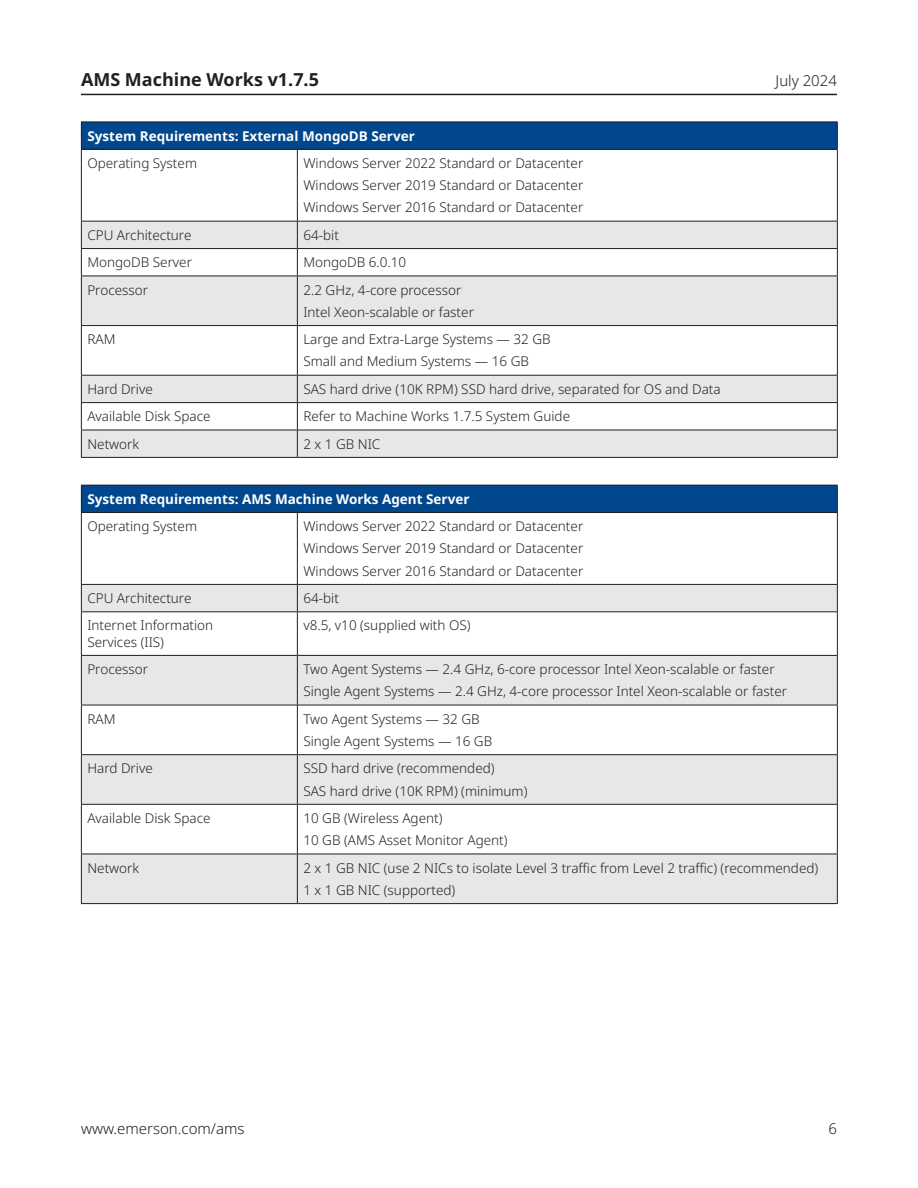
<style>
.page{position:relative;width:918px;height:1188px;background:#fff}
.page>*{position:absolute;margin:0;border:0;box-sizing:border-box;transform-origin:0 0}
.t1{font:700 18px "Noto Sans";color:#231f20}
.t2{font:300 15px "Noto Sans";color:#231f20}
.Table_Text{font:300 13.5px/16.2px "Noto Sans";color:#231f20}
.Table_Header_-_White{font:700 13.5px "Noto Sans";color:#fff}
</style>
<div class="page">
<hr style="left:81px;top:94px;width:756px;height:1px;background:#231f20">
<div style="left:81px;top:122px;width:756px;height:27px;background:#01478d"></div>
<svg style="left:82px;top:222px;width:755px;height:235px;fill:#e6e7e9"></svg>
<hr style="left:81px;top:122px;width:216px;height:1px;background:#231f20">
<svg style="left:81px;top:122px;width:1px;height:27px"></svg>
<hr style="left:297px;top:122px;width:541px;height:1px;background:#231f20">
<svg style="left:837px;top:122px;width:1px;height:27px"></svg>
<hr style="left:81px;top:149px;width:216px;height:1px;background:#231f20">
<hr style="left:81px;top:150px;width:1px;height:71px;background:#231f20">
<hr style="left:297px;top:149px;width:541px;height:1px;background:#231f20">
<hr style="left:297px;top:150px;width:1px;height:71px;background:#231f20">
<hr style="left:837px;top:150px;width:1px;height:71px;background:#231f20">
<hr style="left:81px;top:221px;width:216px;height:1px;background:#231f20">
<hr style="left:297px;top:221px;width:541px;height:1px;background:#231f20">
<hr style="left:81px;top:248px;width:216px;height:1px;background:#231f20">
<svg style="left:81px;top:222px;width:1px;height:54px"></svg>
<hr style="left:297px;top:248px;width:541px;height:1px;background:#231f20">
<svg style="left:297px;top:222px;width:1px;height:54px"></svg>
<svg style="left:837px;top:222px;width:1px;height:54px"></svg>
<hr style="left:81px;top:276px;width:216px;height:1px;background:#231f20">
<hr style="left:81px;top:276px;width:1px;height:49px;background:#231f20">
<hr style="left:297px;top:276px;width:541px;height:1px;background:#231f20">
<hr style="left:297px;top:276px;width:1px;height:49px;background:#231f20">
<hr style="left:837px;top:276px;width:1px;height:49px;background:#231f20">
<hr style="left:81px;top:325px;width:216px;height:1px;background:#231f20">
<hr style="left:81px;top:326px;width:1px;height:49px;background:#231f20">
<hr style="left:297px;top:325px;width:541px;height:1px;background:#231f20">
<hr style="left:297px;top:326px;width:1px;height:49px;background:#231f20">
<hr style="left:837px;top:326px;width:1px;height:49px;background:#231f20">
<hr style="left:81px;top:375px;width:216px;height:1px;background:#231f20">
<hr style="left:297px;top:375px;width:541px;height:1px;background:#231f20">
<hr style="left:81px;top:402px;width:216px;height:1px;background:#231f20">
<hr style="left:297px;top:402px;width:541px;height:1px;background:#231f20">
<hr style="left:81px;top:430px;width:216px;height:1px;background:#231f20">
<svg style="left:81px;top:376px;width:1px;height:81px"></svg>
<hr style="left:297px;top:430px;width:541px;height:1px;background:#231f20">
<svg style="left:297px;top:376px;width:1px;height:81px"></svg>
<svg style="left:837px;top:376px;width:1px;height:81px"></svg>
<hr style="left:81px;top:457px;width:216px;height:1px;background:#231f20">
<hr style="left:297px;top:457px;width:541px;height:1px;background:#231f20">
<div style="left:81px;top:485px;width:756px;height:28px;background:#01478d"></div>
<svg style="left:82px;top:585px;width:755px;height:318px;fill:#e6e7e9"></svg>
<hr style="left:81px;top:485px;width:216px;height:1px;background:#231f20">
<svg style="left:81px;top:486px;width:1px;height:26px"></svg>
<hr style="left:297px;top:485px;width:541px;height:1px;background:#231f20">
<svg style="left:837px;top:486px;width:1px;height:26px"></svg>
<hr style="left:81px;top:512px;width:216px;height:1px;background:#231f20">
<hr style="left:81px;top:513px;width:1px;height:71px;background:#231f20">
<hr style="left:297px;top:512px;width:541px;height:1px;background:#231f20">
<hr style="left:297px;top:513px;width:1px;height:71px;background:#231f20">
<hr style="left:837px;top:513px;width:1px;height:71px;background:#231f20">
<hr style="left:81px;top:584px;width:216px;height:1px;background:#231f20">
<svg style="left:81px;top:585px;width:1px;height:26px"></svg>
<hr style="left:297px;top:584px;width:541px;height:1px;background:#231f20">
<svg style="left:297px;top:585px;width:1px;height:26px"></svg>
<svg style="left:837px;top:585px;width:1px;height:26px"></svg>
<hr style="left:81px;top:611px;width:216px;height:1px;background:#231f20">
<hr style="left:81px;top:612px;width:1px;height:43px;background:#231f20">
<hr style="left:297px;top:611px;width:541px;height:1px;background:#231f20">
<hr style="left:297px;top:612px;width:1px;height:43px;background:#231f20">
<hr style="left:837px;top:612px;width:1px;height:43px;background:#231f20">
<hr style="left:81px;top:655px;width:216px;height:1px;background:#231f20">
<hr style="left:81px;top:656px;width:1px;height:49px;background:#231f20">
<hr style="left:297px;top:655px;width:541px;height:1px;background:#231f20">
<hr style="left:297px;top:656px;width:1px;height:49px;background:#231f20">
<hr style="left:837px;top:656px;width:1px;height:49px;background:#231f20">
<hr style="left:81px;top:705px;width:216px;height:1px;background:#231f20">
<hr style="left:81px;top:705px;width:1px;height:49px;background:#231f20">
<hr style="left:297px;top:705px;width:541px;height:1px;background:#231f20">
<hr style="left:297px;top:705px;width:1px;height:49px;background:#231f20">
<hr style="left:837px;top:705px;width:1px;height:49px;background:#231f20">
<hr style="left:81px;top:754px;width:216px;height:1px;background:#231f20">
<hr style="left:81px;top:755px;width:1px;height:49px;background:#231f20">
<hr style="left:297px;top:754px;width:541px;height:1px;background:#231f20">
<hr style="left:297px;top:755px;width:1px;height:49px;background:#231f20">
<hr style="left:837px;top:755px;width:1px;height:49px;background:#231f20">
<hr style="left:81px;top:804px;width:216px;height:1px;background:#231f20">
<hr style="left:81px;top:805px;width:1px;height:49px;background:#231f20">
<hr style="left:297px;top:804px;width:541px;height:1px;background:#231f20">
<hr style="left:297px;top:805px;width:1px;height:49px;background:#231f20">
<hr style="left:837px;top:805px;width:1px;height:49px;background:#231f20">
<hr style="left:81px;top:854px;width:216px;height:1px;background:#231f20">
<hr style="left:81px;top:854px;width:1px;height:49px;background:#231f20">
<hr style="left:297px;top:854px;width:541px;height:1px;background:#231f20">
<hr style="left:297px;top:854px;width:1px;height:49px;background:#231f20">
<hr style="left:837px;top:854px;width:1px;height:49px;background:#231f20">
<hr style="left:81px;top:903px;width:216px;height:1px;background:#231f20">
<hr style="left:297px;top:903px;width:541px;height:1px;background:#231f20">
<h1 class="t1" style="left:81px;top:69px;width:240px">AMS Machine Works v1.7.5</h1>
<p class="t2" style="left:776px;top:72px;width:63px">July 2024</p>
<p class="Table_Header_-_White" style="left:87px;top:128px;width:329px">System Requirements: External MongoDB Server</p>
<p class="Table_Text" style="left:87px;top:155px;width:111px">Operating System</p>
<p class="Table_Text" style="left:303px;top:155px;width:281px">Windows Server 2022 Standard or Datacenter</p>
<p class="Table_Text" style="left:303px;top:177px;width:281px">Windows Server 2019 Standard or Datacenter</p>
<p class="Table_Text" style="left:303px;top:200px;width:281px">Windows Server 2016 Standard or Datacenter</p>
<p class="Table_Text" style="left:87px;top:227px;width:106px">CPU Architecture</p>
<p class="Table_Text" style="left:303px;top:227px;width:37px">64-bit</p>
<p class="Table_Text" style="left:87px;top:254px;width:106px">MongoDB Server</p>
<p class="Table_Text" style="left:303px;top:254px;width:104px">MongoDB 6.0.10</p>
<p class="Table_Text" style="left:87px;top:282px;width:62px">Processor</p>
<p class="Table_Text" style="left:303px;top:282px;width:159px">2.2 GHz, 4-core processor</p>
<p class="Table_Text" style="left:303px;top:304px;width:172px">Intel Xeon-scalable or faster</p>
<p class="Table_Text" style="left:87px;top:331px;width:30px">RAM</p>
<p class="Table_Text" style="left:303px;top:331px;width:249px">Large and Extra-Large Systems — 32 GB</p>
<p class="Table_Text" style="left:303px;top:354px;width:227px">Small and Medium Systems — 16 GB</p>
<p class="Table_Text" style="left:87px;top:381px;width:67px">Hard Drive</p>
<p class="Table_Text" style="left:303px;top:381px;width:419px">SAS hard drive (10K RPM) SSD hard drive, separated for OS and Data</p>
<p class="Table_Text" style="left:87px;top:409px;width:125px">Available Disk Space</p>
<p class="Table_Text" style="left:303px;top:409px;width:268px">Refer to Machine Works 1.7.5 System Guide</p>
<p class="Table_Text" style="left:87px;top:436px;width:53px">Network</p>
<p class="Table_Text" style="left:303px;top:436px;width:79px">2 x 1 GB NIC</p>
<p class="Table_Header_-_White" style="left:87px;top:491px;width:384px">System Requirements: AMS Machine Works Agent Server</p>
<p class="Table_Text" style="left:87px;top:518px;width:111px">Operating System</p>
<p class="Table_Text" style="left:303px;top:518px;width:281px">Windows Server 2022 Standard or Datacenter</p>
<p class="Table_Text" style="left:303px;top:541px;width:281px">Windows Server 2019 Standard or Datacenter</p>
<p class="Table_Text" style="left:303px;top:563px;width:281px">Windows Server 2016 Standard or Datacenter</p>
<p class="Table_Text" style="left:87px;top:590px;width:106px">CPU Architecture</p>
<p class="Table_Text" style="left:303px;top:590px;width:37px">64-bit</p>
<p class="Table_Text" style="left:87px;top:618px;width:127px">Internet Information<br>Services (IIS)</p>
<p class="Table_Text" style="left:303px;top:618px;width:169px">v8.5, v10 (supplied with OS)</p>
<p class="Table_Text" style="left:87px;top:661px;width:62px">Processor</p>
<p class="Table_Text" style="left:303px;top:661px;width:473px">Two Agent Systems — 2.4 GHz, 6-core processor Intel Xeon-scalable or faster</p>
<p class="Table_Text" style="left:303px;top:684px;width:485px">Single Agent Systems — 2.4 GHz, 4-core processor Intel Xeon-scalable or faster</p>
<p class="Table_Text" style="left:87px;top:711px;width:30px">RAM</p>
<p class="Table_Text" style="left:303px;top:711px;width:178px">Two Agent Systems — 32 GB</p>
<p class="Table_Text" style="left:303px;top:733px;width:190px">Single Agent Systems — 16 GB</p>
<p class="Table_Text" style="left:87px;top:761px;width:67px">Hard Drive</p>
<p class="Table_Text" style="left:303px;top:761px;width:193px">SSD hard drive (recommended)</p>
<p class="Table_Text" style="left:303px;top:783px;width:226px">SAS hard drive (10K RPM) (minimum)</p>
<p class="Table_Text" style="left:87px;top:810px;width:125px">Available Disk Space</p>
<p class="Table_Text" style="left:303px;top:810px;width:141px">10 GB (Wireless Agent)</p>
<p class="Table_Text" style="left:303px;top:832px;width:206px">10 GB (AMS Asset Monitor Agent)</p>
<p class="Table_Text" style="left:87px;top:860px;width:53px">Network</p>
<p class="Table_Text" style="left:303px;top:860px;width:516px">2 x 1 GB NIC (use 2 NICs to isolate Level 3 traffic from Level 2 traffic) (recommended)</p>
<p class="Table_Text" style="left:303px;top:882px;width:153px">1 x 1 GB NIC (supported)</p>
<p class="t2" style="left:81px;top:1120px;width:165px">www.emerson.com/ams</p>
<p class="t2" style="left:828px;top:1120px;width:10px">6</p>
</div>
